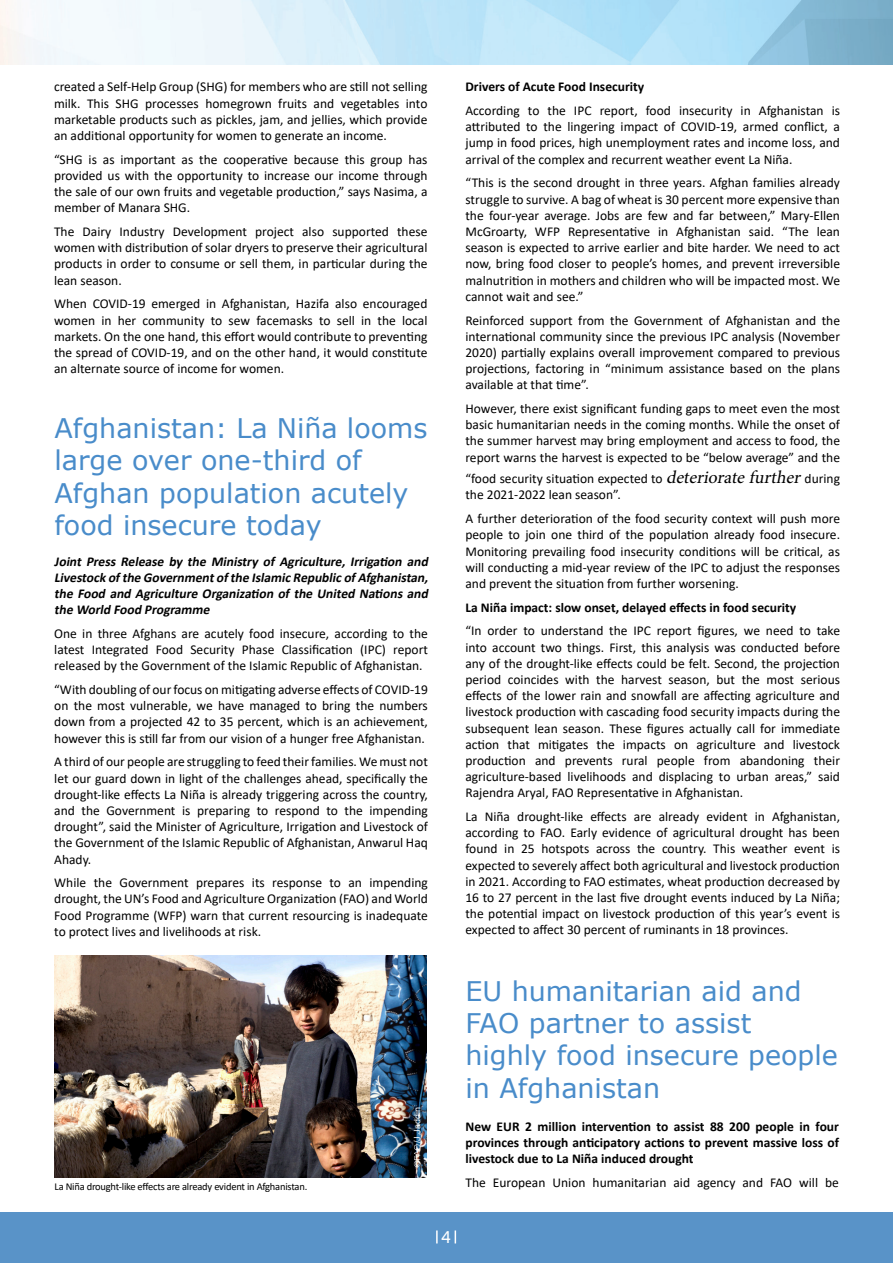
<style>
.page{position:relative;width:893px;height:1263px;background:#fff}
.page>*{position:absolute;margin:0;border:0;box-sizing:border-box;transform-origin:0 0}
.t1{font:27px/32.4px "Verdana";color:#498cca}
.t2{font:18px "Acumin Variable Concept";color:#fff}
.t3{font:13.5px/16.2px "Calibri";color:#000;text-align:justify}
.t4{font:700 13.5px/16.2px "Calibri";color:#000;text-align:justify}
.t5{font:italic 700 13.5px/16.2px "Calibri";color:#000;text-align:justify}
.t6{font:10.5px "Calibri";letter-spacing:-.02em;color:#000}
.t7{font:9px "Arial";color:#fff}
.s1{font-family:"Minion Pro";font-style:italic;font-size:18px}
</style>
<div class="page">
<div style="left:0;top:1212px;width:893px;height:51px;background:#5993c8"></div>
<img style="left:0;top:0;width:893px;height:64px">
<svg style="left:455px;top:1230px;width:1px;height:13px"></svg>
<svg style="left:436px;top:1230px;width:2px;height:13px"></svg>
<img style="left:54px;top:956px;width:373px;height:222px">
<svg style="left:414px;top:1144px;width:6px;height:23px"></svg>
<p class="t3" style="left:54px;top:78px;width:375px">created a Self-Help Group (SHG) for members who are still not selling milk. This SHG processes homegrown fruits and vegetables into marketable products such as pickles, jam, and jellies, which provide an additional opportunity for women to generate an income.</p>
<p class="t3" style="left:54px;top:151px;width:375px">“SHG is as important as the cooperative because this group has provided us with the opportunity to increase our income through the sale of our own fruits and vegetable production,” says Nasima, a member of Manara SHG.</p>
<p class="t3" style="left:54px;top:223px;width:375px">The Dairy Industry Development project also supported these women with distribution of solar dryers to preserve their agricultural products in order to consume or sell them, in particular during the lean season.</p>
<p class="t3" style="left:54px;top:295px;width:375px">When COVID-19 emerged in Afghanistan, Hazifa also encouraged women in her community to sew facemasks to sell in the local markets. On the one hand, this effort would contribute to preventing the spread of COVID-19, and on the other hand, it would constitute an alternate source of income for women.</p>
<p class="t1" style="left:54px;top:412px;width:374px">Afghanistan: La Niña looms large over one-third of<br>Afghan population acutely food insecure today</p>
<p class="t5" style="left:54px;top:553px;width:379px">Joint Press Release by the Ministry of Agriculture, Irrigation and Livestock ofthe Governmentofthe IslamicRepublicofAfghanistan, the Food and Agriculture Organization of the United Nations and the World Food Programme</p>
<p class="t3" style="left:54px;top:625px;width:375px">One in three Afghans are acutely food insecure, according to the latest Integrated Food Security Phase Classification (IPC) report released by the Government of the Islamic Republic of Afghanistan.</p>
<p class="t3" style="left:54px;top:681px;width:375px">“With doubling of our focus on mitigating adverse effects of COVID-19 on the most vulnerable, we have managed to bring the numbers down from a projected 42 to 35 percent, which is an achievement, however this is still far from our vision of a hunger free Afghanistan.</p>
<p class="t3" style="left:54px;top:753px;width:375px">A third of our people are struggling to feed their families. We must not let our guard down in light of the challenges ahead, specifically the drought-like effects La Niña is already triggering across the country, and the Government is preparing to respond to the impending drought”, said the Minister of Agriculture, Irrigation and Livestock of the Government of the Islamic Republic of Afghanistan, Anwarul Haq Ahady.</p>
<p class="t3" style="left:54px;top:874px;width:375px">While the Government prepares its response to an impending drought, the UN’s Food and Agriculture Organization (FAO) and World Food Programme (WFP) warn that current resourcing is inadequate to protect lives and livelihoods at risk.</p>
<p class="t4" style="left:465px;top:79px;width:180px">Drivers of Acute Food Insecurity</p>
<p class="t3" style="left:465px;top:102px;width:376px">According to the IPC report, food insecurity in Afghanistan is attributed to the lingering impact of COVID-19, armed conflict, a jump in food prices, high unemployment rates and income loss, and arrival of the complex and recurrent weather event La Niña.</p>
<p class="t3" style="left:465px;top:174px;width:376px">“This is the second drought in three years. Afghan families already struggle to survive. A bag of wheat is 30 percent more expensive than the four-year average. Jobs are few and far between,” Mary-Ellen McGroarty, WFP Representative in Afghanistan said. “The lean season is expected to arrive earlier and bite harder. We need to act now, bring food closer to people’s homes, and prevent irreversible malnutrition in mothers and children who will be impacted most. We cannot wait and see.”</p>
<p class="t3" style="left:465px;top:312px;width:376px">Reinforced support from the Government of Afghanistan and the international community since the previous IPC analysis (November 2020) partially explains overall improvement compared to previous projections, factoring in “minimum assistance based on the plans available at that time”.</p>
<p class="t3" style="left:465px;top:400px;width:376px">However, there exist significant funding gaps to meet even the most basic humanitarian needs in the coming months. While the onset of the summer harvest may bring employment and access to food, the report warns the harvest is expected to be “below average” and the</p>
<p class="t3" style="left:465px;top:470px;width:376px">“food security situation expected to <span class="s1">deterioratefurther</span>during the 2021-2022 lean season”.</p>
<p class="t3" style="left:465px;top:510px;width:376px">A further deterioration of the food security context will push more people to join one third of the population already food insecure.<br>Monitoring prevailing food insecurity conditions will be critical, as will conducting a mid-year review of the IPC to adjust the responses and prevent the situation from further worsening.</p>
<p class="t4" style="left:465px;top:599px;width:332px">La Niña impact: slow onset, delayed effects in food security</p>
<p class="t3" style="left:465px;top:622px;width:376px">“In order to understand the IPC report figures, we need to take into account two things. First, this analysis was conducted before any of the drought-like effects could be felt. Second, the projection period coincides with the harvest season, but the most serious effects of the lower rain and snowfall are affecting agriculture and livestock production with cascading food security impacts during the subsequent lean season. These figures actually call for immediate action that mitigates the impacts on agriculture and livestock production and prevents rural people from abandoning their agriculture-based livelihoods and displacing to urban areas,” said Rajendra Aryal, FAO Representative in Afghanistan.</p>
<p class="t3" style="left:465px;top:808px;width:376px">La Niña drought-like effects are already evident in Afghanistan, according to FAO. Early evidence of agricultural drought has been found in 25 hotspots across the country. This weather event is expected to severely affect both agricultural and livestock production in 2021. According to FAO estimates, wheat production decreased by 16 to 27 percent in the last five drought events induced by La Niña; the potential impact on livestock production of this year’s event is expected to affect 30 percent of ruminants in 18 provinces.</p>
<p class="t6" style="left:54px;top:1179px;width:254px">La Niña drought-like effects are already evident in Afghanistan.</p>
<p class="t7" style="left:411px;top:1143px;width:38px;rotate:-90deg">/J.Jaddin</p>
<p class="t1" style="left:465px;top:974px;width:374px">EU humanitarian aid and<br>FAO partner to assist highly food insecure people in Afghanistan</p>
<p class="t4" style="left:465px;top:1118px;width:375px">New EUR 2 million intervention to assist 88 200 people in four provinces through anticipatory actions to prevent massive loss of livestock due to La Niña induced drought</p>
<p class="t3" style="left:465px;top:1174px;width:375px">The European Union humanitarian aid agency and FAO will be</p>
<p class="t2" style="left:441px;top:1225px;width:11px">4</p>
</div>
